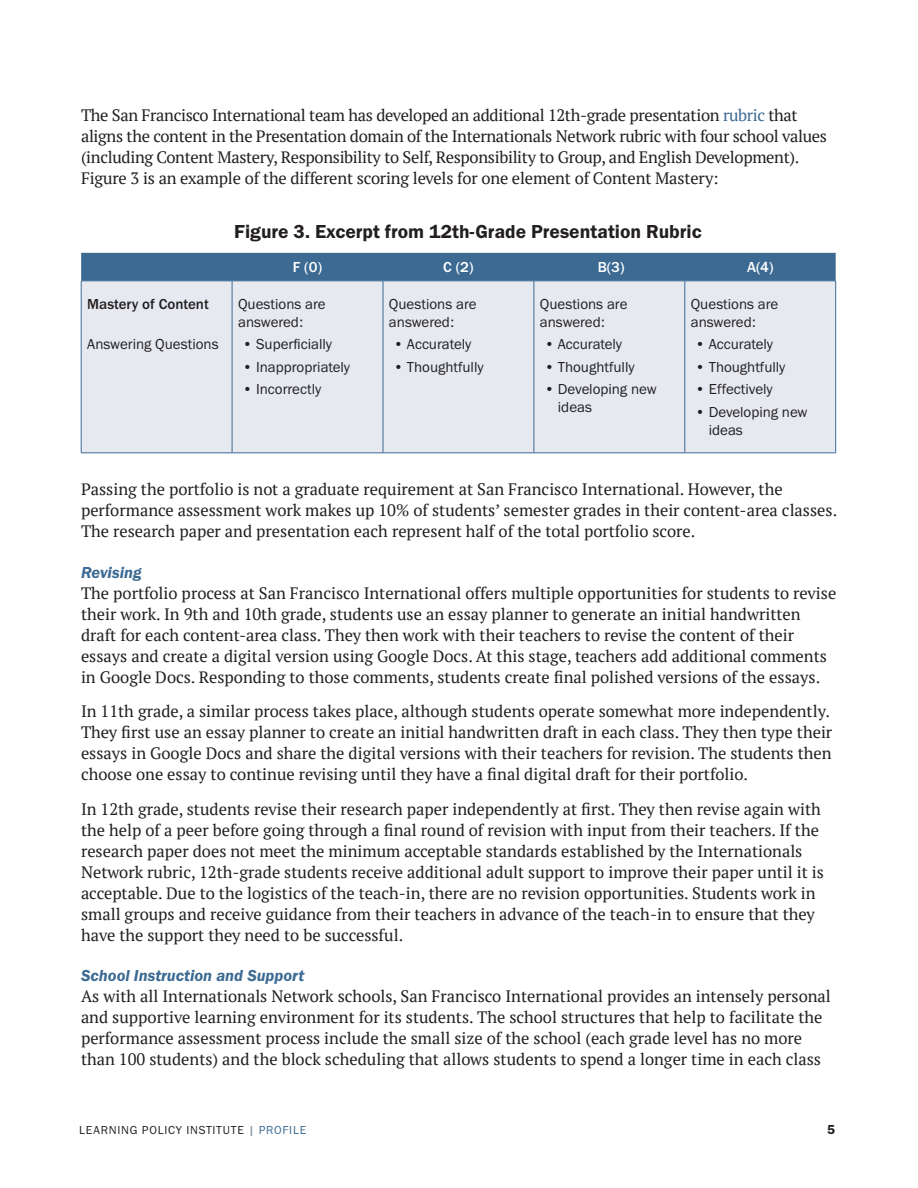
<style>
.page{position:relative;width:918px;height:1188px;background:#fff}
.page>*{position:absolute;margin:0;border:0;box-sizing:border-box;transform-origin:0 0}
.Table__Title{font:19.5px "Franklin Gothic URW Dem";color:#231f20}
.Text{font:16.5px/21px "PT Serif";color:#231f20}
.Text-2{font:16.5px/21px "PT Serif";letter-spacing:-.02em;color:#231f20}
.Heading_3_FG{font:16.5px "Franklin Gothic URW Dem Ita";color:#3c6a93}
.Table__Data{font:15px/18px "Franklin Gothic URW Boo";color:#231f20}
.Table__Description{font:500 15px "Franklin Gothic URW";color:#fff}
.table_medium_specifi{font:500 15px "Franklin Gothic URW";color:#231f20}
.t1{font:13.5px "Franklin Gothic URW Dem";color:#231f20}
.t2{font:12px "Franklin Gothic URW Boo";letter-spacing:.06em;color:#231f20}
.s1{color:#3c6a93}
.s2{font-family:"Franklin Gothic URW Hea";color:#97a3ae}
</style>
<div class="page">
<div style="left:81px;top:253px;width:755px;height:28px;background:#3c6a93"></div>
<div style="left:82px;top:282px;width:753px;height:171px;background:#e6e9f0"></div>
<hr style="left:81px;top:281px;width:151px;height:1px;background:#3c6a93">
<hr style="left:81px;top:281px;width:1px;height:172px;background:#3c6a93">
<hr style="left:232px;top:281px;width:151px;height:1px;background:#3c6a93">
<hr style="left:232px;top:281px;width:1px;height:172px;background:#3c6a93">
<hr style="left:383px;top:281px;width:151px;height:1px;background:#3c6a93">
<hr style="left:383px;top:281px;width:1px;height:172px;background:#3c6a93">
<hr style="left:534px;top:281px;width:151px;height:1px;background:#3c6a93">
<hr style="left:534px;top:281px;width:1px;height:172px;background:#3c6a93">
<hr style="left:685px;top:281px;width:151px;height:1px;background:#3c6a93">
<hr style="left:685px;top:281px;width:1px;height:172px;background:#3c6a93">
<hr style="left:835px;top:281px;width:1px;height:172px;background:#3c6a93">
<hr style="left:81px;top:453px;width:151px;height:1px;background:#3c6a93">
<hr style="left:232px;top:453px;width:151px;height:1px;background:#3c6a93">
<hr style="left:383px;top:453px;width:151px;height:1px;background:#3c6a93">
<hr style="left:534px;top:453px;width:151px;height:1px;background:#3c6a93">
<hr style="left:685px;top:453px;width:151px;height:1px;background:#3c6a93">
<p class="Text-2" style="left:81px;top:104px;width:748px">The San Francisco International team has developed an additional 12th-grade presentation <span class="s1">rubric</span> that aligns the content in the Presentation domain of the Internationals Network rubric with four school values (including Content Mastery, Responsibility to Self, Responsibility to Group, and English Development).<br>Figure 3 is an example of the different scoring levels for one element of Content Mastery:</p>
<p class="Table__Title" style="left:234px;top:219px;width:469px">Figure 3. Excerpt from 12th-Grade Presentation Rubric</p>
<p class="Table__Description" style="left:293px;top:258px;width:31px">F (0)</p>
<p class="Table__Description" style="left:443px;top:258px;width:32px">C (2)</p>
<p class="Table__Description" style="left:598px;top:258px;width:28px">B(3)</p>
<p class="Table__Description" style="left:747px;top:258px;width:28px">A(4)</p>
<p class="table_medium_specifi" style="left:87px;top:295px;width:123px">Mastery of Content</p>
<p class="Table__Data" style="left:87px;top:335px;width:133px">Answering Questions</p>
<p class="Table__Data" style="left:238px;top:295px;width:89px">Questions are answered:</p>
<p class="Table__Data" style="left:243px;top:335px;width:91px">• Superficially</p>
<p class="Table__Data" style="left:243px;top:358px;width:109px">• Inappropriately</p>
<p class="Table__Data" style="left:243px;top:380px;width:80px">• Incorrectly</p>
<p class="Table__Data" style="left:389px;top:295px;width:89px">Questions are answered:</p>
<p class="Table__Data" style="left:393px;top:335px;width:79px">• Accurately</p>
<p class="Table__Data" style="left:393px;top:358px;width:92px">• Thoughtfully</p>
<p class="Table__Data" style="left:540px;top:295px;width:89px">Questions are answered:</p>
<p class="Table__Data" style="left:544px;top:335px;width:79px">• Accurately</p>
<p class="Table__Data" style="left:544px;top:358px;width:92px">• Thoughtfully</p>
<p class="Table__Data" style="left:558px;top:380px;width:100px;text-indent:-14px">• Developing new ideas</p>
<p class="Table__Data" style="left:691px;top:295px;width:89px">Questions are answered:</p>
<p class="Table__Data" style="left:695px;top:335px;width:79px">• Accurately</p>
<p class="Table__Data" style="left:695px;top:358px;width:92px">• Thoughtfully</p>
<p class="Table__Data" style="left:695px;top:380px;width:79px">• Effectively</p>
<p class="Table__Data" style="left:709px;top:403px;width:100px;text-indent:-14px">• Developing new ideas</p>
<p class="Text" style="left:81px;top:479px;width:758px">Passing the portfolio is not a graduate requirement at San Francisco International. However, the performance assessment work makes up 10% of students’ semester grades in their content-area classes.<br>The research paper and presentation each represent half of the total portfolio score.</p>
<p class="Heading_3_FG" style="left:81px;top:561px;width:62px">Revising</p>
<p class="Text" style="left:81px;top:582px;width:757px">The portfolio process at San Francisco International offers multiple opportunities for students to revise their work. In 9th and 10th grade, students use an essay planner to generate an initial handwritten draft for each content-area class. They then work with their teachers to revise the content of their essays and create a digital version using Google Docs. At this stage, teachers add additional comments in Google Docs. Responding to those comments, students create final polished versions of the essays.</p>
<p class="Text" style="left:81px;top:701px;width:753px">In 11th grade, a similar process takes place, although students operate somewhat more independently.<br>They first use an essay planner to create an initial handwritten draft in each class. They then type their essays in Google Docs and share the digital versions with their teachers for revision. The students then choose one essay to continue revising until they have a final digital draft for their portfolio.</p>
<p class="Text" style="left:81px;top:798px;width:745px">In 12th grade, students revise their research paper independently at first. They then revise again with the help of a peer before going through a final round of revision with input from their teachers. If the research paper does not meet the minimum acceptable standards established by the Internationals Network rubric, 12th-grade students receive additional adult support to improve their paper until it is acceptable. Due to the logistics of the teach-in, there are no revision opportunities. Students work in small groups and receive guidance from their teachers in advance of the teach-in to ensure that they have the support they need to be successful.</p>
<p class="Heading_3_FG" style="left:81px;top:965px;width:225px">School Instruction and Support</p>
<p class="Text" style="left:81px;top:986px;width:751px">As with all Internationals Network schools, San Francisco International provides an intensely personal and supportive learning environment for its students. The school structures that help to facilitate the performance assessment process include the small size of the school (each grade level has no more than 100 students) and the block scheduling that allows students to spend a longer time in each class</p>
<p class="t2" style="left:79px;top:1123px;width:229px">LEARNING POLICY INSTITUTE <span class="s2">|</span> <span class="s1">PROFILE</span></p>
<p class="t1" style="left:827px;top:1121px;width:9px">5</p>
</div>
